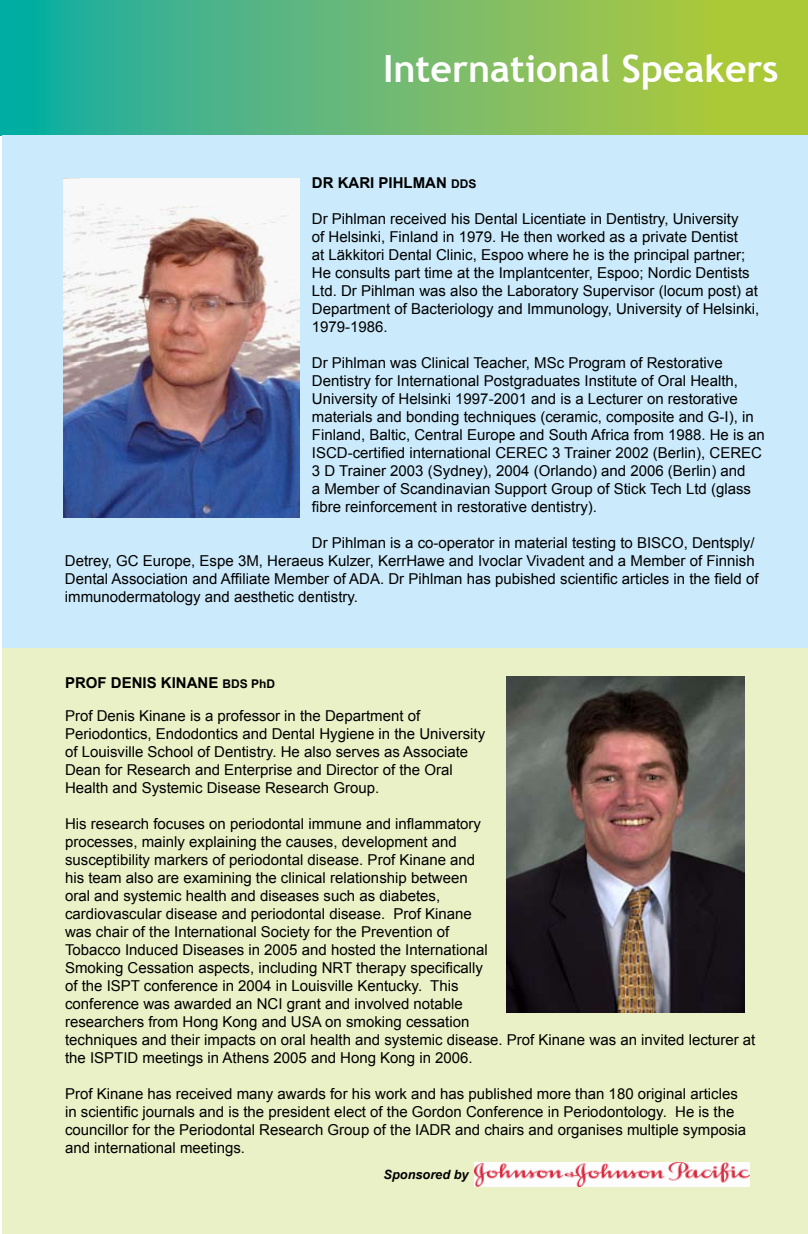
<style>
.page{position:relative;width:808px;height:1234px;background:#fff}
.page>*{position:absolute;margin:0;border:0;box-sizing:border-box;transform-origin:0 0}
.t1{font:700 37.5px "Trebuchet MS";color:#fff}
.t2{font:15px/18px "Arial";color:#000}
.t3{font:700 15px "Arial";color:#000}
.t4{font:italic 700 12.75px "Arial";color:#000}
.s1{font-size:12px}
</style>
<div class="page">
<svg style="left:0;top:0;width:808px;height:135px;background:#6bba6e"></svg>
<div style="left:2px;top:135px;width:806px;height:550px;background:#cbeafb"></div>
<div style="left:2px;top:648px;width:806px;height:585px;background:#eaf1c7"></div>
<img style="left:506px;top:676px;width:239px;height:336px">
<img style="left:64px;top:178px;width:235px;height:339px">
<img style="left:475px;top:1162px;width:275px;height:24px">
<h1 class="t1" style="left:383px;top:45px;width:397px">International Speakers</h1>
<p class="t3" style="left:312px;top:172px;width:166px">DR KARI PIHLMAN <span class="s1">DDS</span></p>
<p class="t2" style="left:312px;top:209px;width:449px">Dr Pihlman received his Dental Licentiate in Dentistry, University<br>of Helsinki, Finland in 1979. He then worked as a private Dentist<br>at Läkkitori Dental Clinic, Espoo where he is the principal partner; He consults part time at the Implantcenter, Espoo; Nordic Dentists Ltd. Dr Pihlman was also the Laboratory Supervisor (locum post) at Department of Bacteriology and Immunology, University of Helsinki, 1979-1986.</p>
<p class="t2" style="left:312px;top:353px;width:454px">Dr Pihlman was Clinical Teacher, MSc Program of Restorative Dentistry for International Postgraduates Institute of Oral Health, University of Helsinki 1997-2001 and is a Lecturer on restorative materials and bonding techniques (ceramic, composite and G-I), in Finland, Baltic, Central Europe and South Africa from 1988. He is an ISCD-certified international CEREC 3 Trainer 2002 (Berlin), CEREC 3 D Trainer 2003 (Sydney), 2004 (Orlando) and 2006 (Berlin) and<br>a Member of Scandinavian Support Group of Stick Tech Ltd (glass fibre reinforcement in restorative dentistry).</p>
<p class="t2" style="left:65px;top:533px;width:695px;text-indent:247px">Dr Pihlman is a co-operator in material testing to BISCO, Dentsply/ Detrey, GC Europe, Espe 3M, Heraeus Kulzer, KerrHawe and Ivoclar Vivadent and a Member of Finnish Dental Association and Affiliate Member of ADA. Dr Pihlman has pubished scientific articles in the field of immunodermatology and aesthetic dentistry.</p>
<p class="t3" style="left:65px;top:672px;width:212px">PROF DENIS KINANE <span class="s1">BDS PhD</span></p>
<p class="t2" style="left:65px;top:706px;width:422px">Prof Denis Kinane is a professor in the Department of Periodontics, Endodontics and Dental Hygiene in the University of Louisville School of Dentistry. He also serves as Associate Dean for Research and Enterprise and Director of the Oral Health and Systemic Disease Research Group.</p>
<p class="t2" style="left:65px;top:814px;width:692px">His research focuses on periodontal immune and inflammatory<br>processes, mainly explaining the causes, development and<br>susceptibility markers of periodontal disease. Prof Kinane and<br>his team also are examining the clinical relationship between<br>oral and systemic health and diseases such as diabetes,<br>cardiovascular disease and periodontal disease. Prof Kinane<br>was chair of the International Society for the Prevention of<br>Tobacco Induced Diseases in 2005 and hosted the International<br>Smoking Cessation aspects, including NRT therapy specifically<br>of the ISPT conference in 2004 in Louisville Kentucky. This<br>conference was awarded an NCI grant and involved notable<br>researchers from Hong Kong and USA on smoking cessation<br>techniques and their impacts on oral health and systemic disease. Prof Kinane was an invited lecturer at the ISPTID meetings in Athens 2005 and Hong Kong in 2006.</p>
<p class="t2" style="left:65px;top:1084px;width:683px">Prof Kinane has received many awards for his work and has published more than 180 original articles in scientific journals and is the president elect of the Gordon Conference in Periodontology. He is the councillor for the Periodontal Research Group of the IADR and chairs and organises multiple symposia and international meetings.</p>
<p class="t4" style="left:384px;top:1166px;width:87px">Sponsored by</p>
</div>
